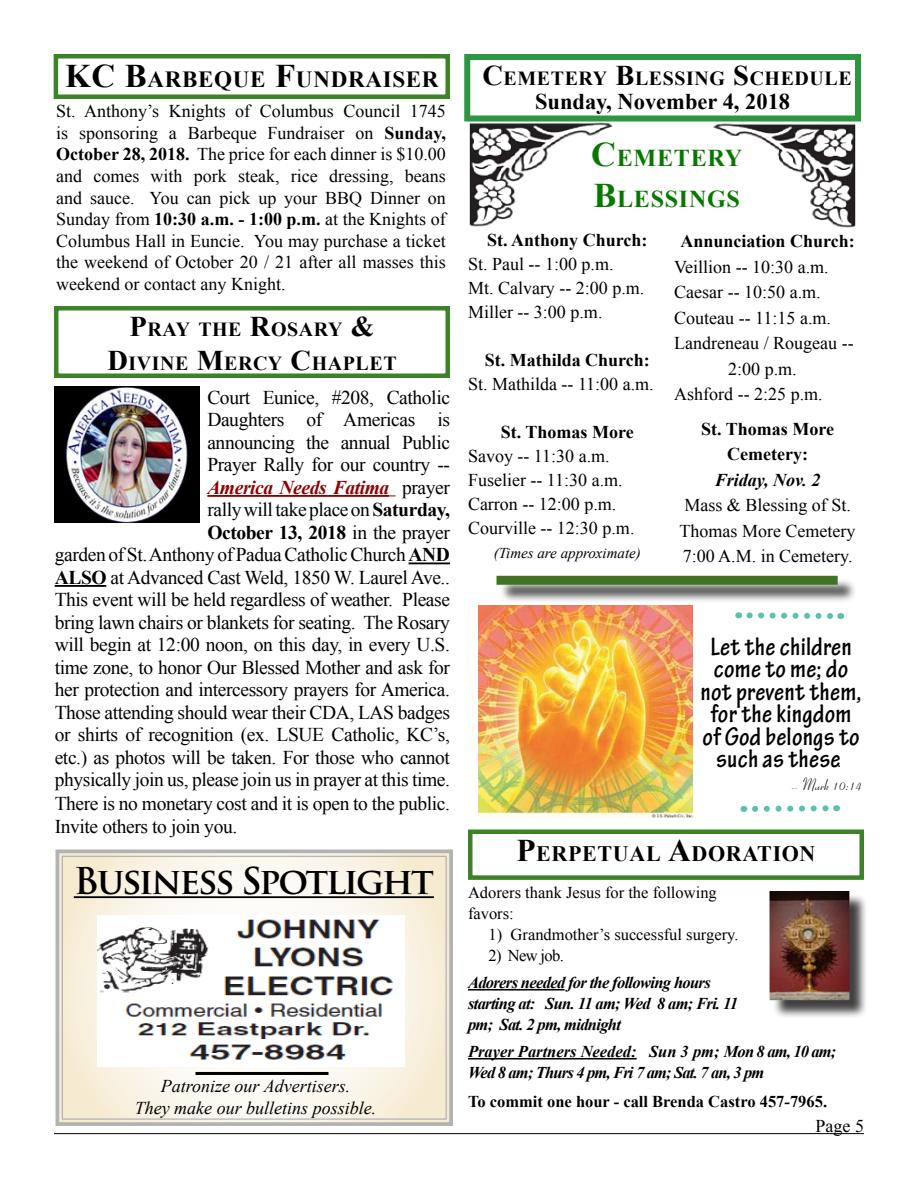
<style>
.page{position:relative;width:918px;height:1188px;background:#fff}
.page>*{position:absolute;margin:0;border:0;box-sizing:border-box;transform-origin:0 0}
.t1{font:700 36px "Trajan Pro";letter-spacing:-.06em;color:#000}
.t2{font:700 condensed 27px/22.5px "Tekton Pro";letter-spacing:.01em;color:#000;text-align:center}
.t3{font:700 24.15px/41.4px "Times New Roman";letter-spacing:.03em;color:#077700}
.t4{font:700 23.1px "Times New Roman";letter-spacing:.03em;color:#000}
.t5{font:700 22.5px "Times New Roman";color:#000}
.t6{font:700 22.05px "Times New Roman";letter-spacing:.03em;color:#000}
.t7{font:700 19.95px/34.2px "Times New Roman";letter-spacing:.03em;color:#000;text-align:center}
.t8{font:19.5px/22.6px "Times New Roman";letter-spacing:-.02em;color:#000;text-align:justify}
.t9{font:700 19.5px "Times New Roman";letter-spacing:-.02em;color:#000}
.t10{font:italic 700 19.5px "Times New Roman";letter-spacing:-.02em;color:#8d0000}
.t11{font:18px/21.6px "Times New Roman";color:#000}
.t12{font:700 18px/25.5px "Times New Roman";color:#000;text-align:center}
.t13{font:italic 18px/21.6px "Times New Roman";color:#000;text-align:center}
.t14{font:italic 700 18px "Times New Roman";color:#000}
.t15{font:18px "Bow Normal";letter-spacing:.01em;color:#000}
.t16{font:italic 700 16.5px/21px "Times New Roman";letter-spacing:-.04em;color:#000}
.t17{font:16.5px/21px "Times New Roman";color:#000}
.t18{font:700 16.5px "Times New Roman";color:#000}
.t19{font:italic 15px "Times New Roman";color:#000}
.s1{font-size:33px}
.s2{font-weight:700}
.s3{font-size:28.5px}
.s4{font-weight:400;font-style:normal;color:#000}
.s5{font-weight:400}
.s6{font-size:34.5px}
.s7{font-family:"Bow Normal";font-weight:400;font-stretch:normal;font-size:30px}
.s8{font-size:31.5px}
</style>
<div class="page">
<svg style="left:55px;top:849px;width:398px;height:277px"></svg>
<hr style="left:468px;top:989px;width:97px;height:2px;background:#000">
<hr style="left:468px;top:1058px;width:169px;height:2px;background:#000">
<hr style="left:54px;top:1133px;width:810px;height:1px;background:#000">
<div style="left:772px;top:893px;width:102px;height:134px;background:#000;opacity:.75"></div>
<img style="left:770px;top:891px;width:79px;height:109px">
<hr style="left:74px;top:896px;width:360px;height:2px;background:#000">
<div style="left:468px;top:830px;width:396px;height:50px;border:4px solid #3c8228"></div>
<hr style="left:195px;top:1072px;width:133px;height:3px;background:#000">
<div style="left:54px;top:54px;width:396px;height:45px;border:4px solid #3c8228"></div>
<img style="left:98px;top:916px;width:307px;height:150px">
<div style="left:464px;top:54px;width:397px;height:68px;border:6px solid #2e9541"></div>
<img style="left:464px;top:118px;width:154px;height:109px">
<img style="left:708px;top:119px;width:153px;height:109px">
<div style="left:581px;top:136px;width:162px;height:82px;background:#fff"></div>
<div style="left:499px;top:578px;width:364px;height:32px;background:#000;opacity:.75"></div>
<div style="left:496px;top:576px;width:342px;height:9px;background:#407323"></div>
<img style="left:479px;top:606px;width:213px;height:211px">
<svg style="left:738px;top:609px;width:103px;height:11px"></svg>
<svg style="left:743px;top:805px;width:94px;height:7px"></svg>
<hr style="left:207px;top:495px;width:182px;height:2px;background:#8d0000">
<hr style="left:409px;top:562px;width:41px;height:2px;background:#000">
<hr style="left:55px;top:585px;width:51px;height:2px;background:#000">
<div style="left:54px;top:306px;width:396px;height:72px;border:4px solid #3c8228"></div>
<img style="left:55px;top:386px;width:144px;height:136px">
<p class="t4" style="left:65px;top:63px;width:375px"><span class="s1">KC B</span>ARBEQUE <span class="s1">F</span>UNDRAISER</p>
<p class="t11" style="left:56px;top:100px;width:391px;text-align:justify">St. Anthony’s Knights of Columbus Council 1745 is sponsoring a Barbeque Fundraiser on <span class="s2">Sunday, October 28, 2018.</span> The price for each dinner is $10.00 and comes with pork steak, rice dressing, beans and sauce. You can pick up your BBQ Dinner on Sunday from <span class="s2">10:30 a.m. - 1:00 p.m.</span> at the Knights of Columbus Hall in Euncie. You may purchase a ticket the weekend of October 20 / 21 after all masses this weekend or contact any Knight.</p>
<p class="t7" style="left:107px;top:312px;width:291px"><span class="s3">P</span>RAY THE <span class="s3">R</span>OSARY <span class="s3">&amp;<br>D</span>IVINE <span class="s3">M</span>ERCY <span class="s3">C</span>HAPLET</p>
<p class="t8" style="left:207px;top:386px;width:244px">Court Eunice, #208, Catholic</p>
<p class="t8" style="left:207px;top:408px;width:244px">Daughters of Americas is</p>
<p class="t8" style="left:207px;top:431px;width:244px">announcing the annual Public</p>
<p class="t8" style="left:207px;top:453px;width:244px">Prayer Rally for our country --</p>
<p class="t10" style="left:207px;top:474px;width:244px">America Needs Fatima <span class="s4">prayer</span></p>
<p class="t8" style="left:207px;top:498px;width:244px">rally will take place on <span class="s2">Saturday,</span></p>
<p class="t9" style="left:207px;top:519px;width:244px">October 13, 2018 <span class="s5">in the prayer</span></p>
<p class="t8" style="left:55px;top:543px;width:397px">garden of St. Anthony of Padua Catholic Church <span class="s2">AND</span></p>
<p class="t9" style="left:55px;top:564px;width:14px">ALSO</p>
<p class="t8" style="left:55px;top:566px;width:397px;text-indent:56px">at Advanced Cast Weld, 1850 W. Laurel Ave..<br>This event will be held regardless of weather. Please bring lawn chairs or blankets for seating. The Rosary will begin at 12:00 noon, on this day, in every U.S. time zone, to honor Our Blessed Mother and ask for her protection and intercessory prayers for America.<br>Those attending should wear their CDA, LAS badges or shirts of recognition (ex. LSUE Catholic, KC’s, etc.) as photos will be taken. For those who cannot physically join us, please join us in prayer at this time.<br>There is no monetary cost and it is open to the public.<br>Invite others to join you.</p>
<h1 class="t1" style="left:74px;top:858px;width:362px">Business Spotlight</h1>
<p class="t13" style="left:135px;top:1075px;width:243px">Patronize our Advertisers.<br>They make our bulletins possible.</p>
<p class="t7" style="left:482px;top:61px;width:371px"><span class="s3">C</span>EMETERY <span class="s3">B</span>LESSING <span class="s3">S</span>CHEDULE</p>
<p class="t5" style="left:535px;top:86px;width:257px">Sunday, November 4, 2018</p>
<p class="t3" style="left:591px;top:136px;width:152px"><span class="s6">C</span>EMETERY<br><span class="s6">B</span>LESSINGS</p>
<p class="t12" style="left:487px;top:227px;width:162px">St. Anthony Church:</p>
<p class="t11" style="left:468px;top:252px;width:178px;line-height:24px">St. Paul -- 1:00 p.m.<br>Mt. Calvary -- 2:00 p.m.<br>Miller -- 3:00 p.m.</p>
<p class="t12" style="left:485px;top:347px;width:167px">St. Mathilda Church:</p>
<p class="t11" style="left:468px;top:373px;width:187px">St. Mathilda -- 11:00 a.m.</p>
<p class="t12" style="left:501px;top:419px;width:134px">St. Thomas More</p>
<p class="t11" style="left:468px;top:444px;width:168px;line-height:24px">Savoy -- 11:30 a.m.<br>Fuselier -- 11:30 a.m.<br>Carron -- 12:00 p.m.<br>Courville -- 12:30 p.m.</p>
<p class="t19" style="left:494px;top:543px;width:149px">(Times are approximate)</p>
<p class="t12" style="left:681px;top:228px;width:176px">Annunciation Church:</p>
<p class="t11" style="left:674px;top:256px;width:156px">Veillion -- 10:30 a.m.</p>
<p class="t11" style="left:674px;top:281px;width:148px">Caesar -- 10:50 a.m.</p>
<p class="t11" style="left:674px;top:307px;width:158px">Couteau -- 11:15 a.m.</p>
<p class="t11" style="left:674px;top:332px;width:181px">Landreneau / Rougeau --</p>
<p class="t11" style="left:728px;top:358px;width:70px">2:00 p.m.</p>
<p class="t11" style="left:674px;top:383px;width:150px">Ashford -- 2:25 p.m.</p>
<p class="t12" style="left:701px;top:416px;width:134px">St. Thomas More<br>Cemetery:</p>
<p class="t14" style="left:715px;top:467px;width:107px">Friday, Nov. 2</p>
<p class="t11" style="left:680px;top:492px;width:177px;line-height:25.5px">Mass &amp; Blessing of St.<br>Thomas More Cemetery<br>7:00 A.M. in Cemetery.</p>
<h2 class="t2" style="left:700px;top:636px;width:163px">Let the children come to me; do not prevent them, for the kingdom of God belongs to such as these<span class="s7">.</span></h2>
<p class="t15" style="left:794px;top:774px;width:72px">-- Mark 10:14</p>
<p class="t6" style="left:516px;top:839px;width:301px"><span class="s8">P</span>ERPETUAL <span class="s8">A</span>DORATION</p>
<p class="t17" style="left:468px;top:882px;width:250px">Adorers thank Jesus for the following favors:</p>
<p class="t17" style="left:489px;top:924px;width:251px">1) Grandmother’s successful surgery.</p>
<p class="t17" style="left:489px;top:945px;width:77px">2) New job.</p>
<p class="t16" style="left:468px;top:971px;width:272px">Adorers needed for the following hours starting at: Sun. 11 am; Wed 8 am; Fri. 11 pm; Sat. 2 pm, midnight</p>
<p class="t16" style="left:468px;top:1040px;width:370px">Prayer Partners Needed: Sun 3 pm; Mon 8 am, 10 am;<br>Wed 8 am; Thurs 4 pm, Fri 7 am; Sat. 7 an, 3 pm</p>
<p class="t18" style="left:468px;top:1090px;width:361px">To commit one hour - call Brenda Castro 457-7965.</p>
<p class="t11" style="left:816px;top:1115px;width:50px">Page 5</p>
</div>
